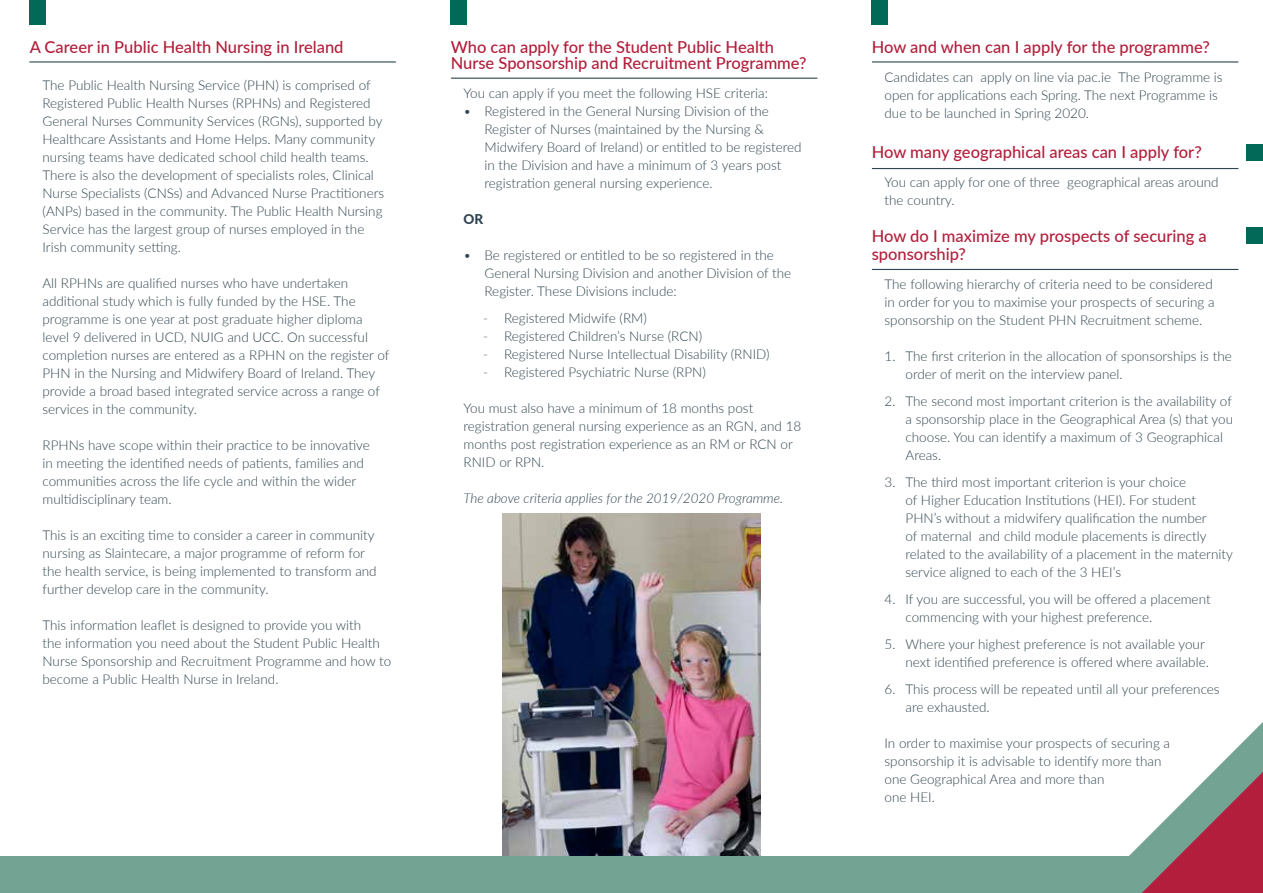
<style>
.page{position:relative;width:1263px;height:893px;background:#fff}
.page>*{position:absolute;margin:0;border:0;box-sizing:border-box;transform-origin:0 0}
.t1{font:500 16.5px/16.5px "Lato";color:#b21e3b}
.t2{font:300 13.5px/18px "Lato";color:#2f444e}
.t3{font:italic 300 13.5px "Lato";color:#2f444e}
.t4{font:800 13.5px "Lato";color:#2f444e}
</style>
<div class="page">
<img style="left:503px;top:513px;width:257px;height:343px">
<div style="left:0;top:856px;width:1263px;height:37px;background:#73a393"></div>
<svg style="left:1129px;top:722px;width:134px;height:171px"></svg>
<div style="left:30px;top:0;width:16px;height:24px;background:#026958"></div>
<div style="left:451px;top:0;width:16px;height:24px;background:#026958"></div>
<div style="left:872px;top:0;width:16px;height:24px;background:#026958"></div>
<hr style="left:30px;top:61px;width:365px;height:2px;background:#2f444e">
<div style="left:1247px;top:145px;width:16px;height:16px;background:#026958"></div>
<div style="left:1247px;top:227px;width:16px;height:17px;background:#026958"></div>
<hr style="left:872px;top:61px;width:366px;height:2px;background:#2f444e">
<hr style="left:872px;top:168px;width:366px;height:1px;background:#2f444e">
<hr style="left:872px;top:269px;width:366px;height:1px;background:#2f444e">
<hr style="left:451px;top:78px;width:366px;height:1px;background:#2f444e">
<p class="t1" style="left:30px;top:38px;width:315px">A Career in Public Health Nursing in Ireland</p>
<p class="t1" style="left:451px;top:38px;width:357px">Who can apply for the Student Public Health<br>Nurse Sponsorship and Recruitment Programme?</p>
<p class="t2" style="left:43px;top:75px;width:343px">The Public Health Nursing Service (PHN) is comprised of Registered Public Health Nurses (RPHNs) and Registered General Nurses Community Services (RGNs), supported by Healthcare Assistants and Home Helps. Many community nursing teams have dedicated school child health teams.<br>There is also the development of specialists roles, Clinical Nurse Specialists (CNSs) and Advanced Nurse Practitioners (ANPs) based in the community. The Public Health Nursing Service has the largest group of nurses employed in the Irish community setting.</p>
<p class="t2" style="left:43px;top:273px;width:348px">All RPHNs are qualified nurses who have undertaken additional study which is fully funded by the HSE. The programme is one year at post graduate higher diploma level 9 delivered in UCD, NUIG and UCC. On successful completion nurses are entered as a RPHN on the register of PHN in the Nursing and Midwifery Board of Ireland. They provide a broad based integrated service across a range of services in the community.</p>
<p class="t2" style="left:43px;top:435px;width:329px">RPHNs have scope within their practice to be innovative in meeting the identified needs of patients, families and communities across the life cycle and within the wider multidisciplinary team.</p>
<p class="t2" style="left:43px;top:525px;width:336px">This is an exciting time to consider a career in community nursing as Slaintecare, a major programme of reform for the health service, is being implemented to transform and further develop care in the community.</p>
<p class="t2" style="left:43px;top:615px;width:350px">This information leaflet is designed to provide you with<br>the information you need about the Student Public Health Nurse Sponsorship and Recruitment Programme and how to become a Public Health Nurse in Ireland.</p>
<p class="t2" style="left:463px;top:84px;width:306px">You can apply if you meet the following HSE criteria:</p>
<p class="t2" style="left:484px;top:102px;width:319px;text-indent:-21px">• Registered in the General Nursing Division of the Register of Nurses (maintained by the Nursing &amp; Midwifery Board of Ireland) or entitled to be registered in the Division and have a minimum of 3 years post registration general nursing experience.</p>
<p class="t4" style="left:463px;top:209px;width:21px">OR</p>
<p class="t2" style="left:484px;top:246px;width:308px;text-indent:-21px">• Be registered or entitled to be so registered in the<br>General Nursing Division and another Division of the<br>Register. These Divisions include:</p>
<p class="t2" style="left:483px;top:309px;width:165px">- Registered Midwife (RM)</p>
<p class="t2" style="left:483px;top:327px;width:221px">- Registered Children’s Nurse (RCN)</p>
<p class="t2" style="left:483px;top:345px;width:288px">- Registered Nurse Intellectual Disability (RNID)</p>
<p class="t2" style="left:483px;top:363px;width:224px">- Registered Psychiatric Nurse (RPN)</p>
<p class="t2" style="left:463px;top:399px;width:339px">You must also have a minimum of 18 months post registration general nursing experience as an RGN, and 18 months post registration experience as an RM or RCN or RNID or RPN.</p>
<p class="t3" style="left:463px;top:489px;width:321px">The above criteria applies for the 2019/2020 Programme.</p>
<p class="t1" style="left:872px;top:38px;width:339px">How and when can I apply for the programme?</p>
<p class="t2" style="left:884px;top:68px;width:340px">Candidates can apply on line via pac.ie The Programme is open for applications each Spring. The next Programme is due to be launched in Spring 2020.</p>
<p class="t1" style="left:872px;top:143px;width:331px">How many geographical areas can I apply for?</p>
<p class="t2" style="left:884px;top:173px;width:336px">You can apply for one of three geographical areas around the country.</p>
<p class="t1" style="left:872px;top:226px;width:336px;line-height:18px">How do I maximize my prospects of securing a sponsorship?</p>
<p class="t2" style="left:884px;top:275px;width:332px">The following hierarchy of criteria need to be considered in order for you to maximise your prospects of securing a sponsorship on the Student PHN Recruitment scheme.</p>
<p class="t2" style="left:905px;top:347px;width:328px;text-indent:-21px">1. The first criterion in the allocation of sponsorships is the order of merit on the interview panel.</p>
<p class="t2" style="left:905px;top:392px;width:329px;text-indent:-21px">2. The second most important criterion is the availability of a sponsorship place in the Geographical Area (s) that you choose. You can identify a maximum of 3 Geographical Areas.</p>
<p class="t2" style="left:905px;top:473px;width:329px;text-indent:-21px">3. The third most important criterion is your choice<br>of Higher Education Institutions (HEI). For student PHN’s without a midwifery qualification the number<br>of maternal and child module placements is directly related to the availability of a placement in the maternity service aligned to each of the 3 HEI’s</p>
<p class="t2" style="left:905px;top:590px;width:307px;text-indent:-21px">4. If you are successful, you will be offered a placement commencing with your highest preference.</p>
<p class="t2" style="left:884px;top:635px;width:326px;text-align:right">5. Where your highest preference is not available your next identified preference is offered where available.</p>
<p class="t2" style="left:905px;top:680px;width:316px;text-indent:-21px">6. This process will be repeated until all your preferences are exhausted.</p>
<p class="t2" style="left:884px;top:734px;width:287px">In order to maximise your prospects of securing a sponsorship it is advisable to identify more than one Geographical Area and more than<br>one HEI.</p>
</div>
